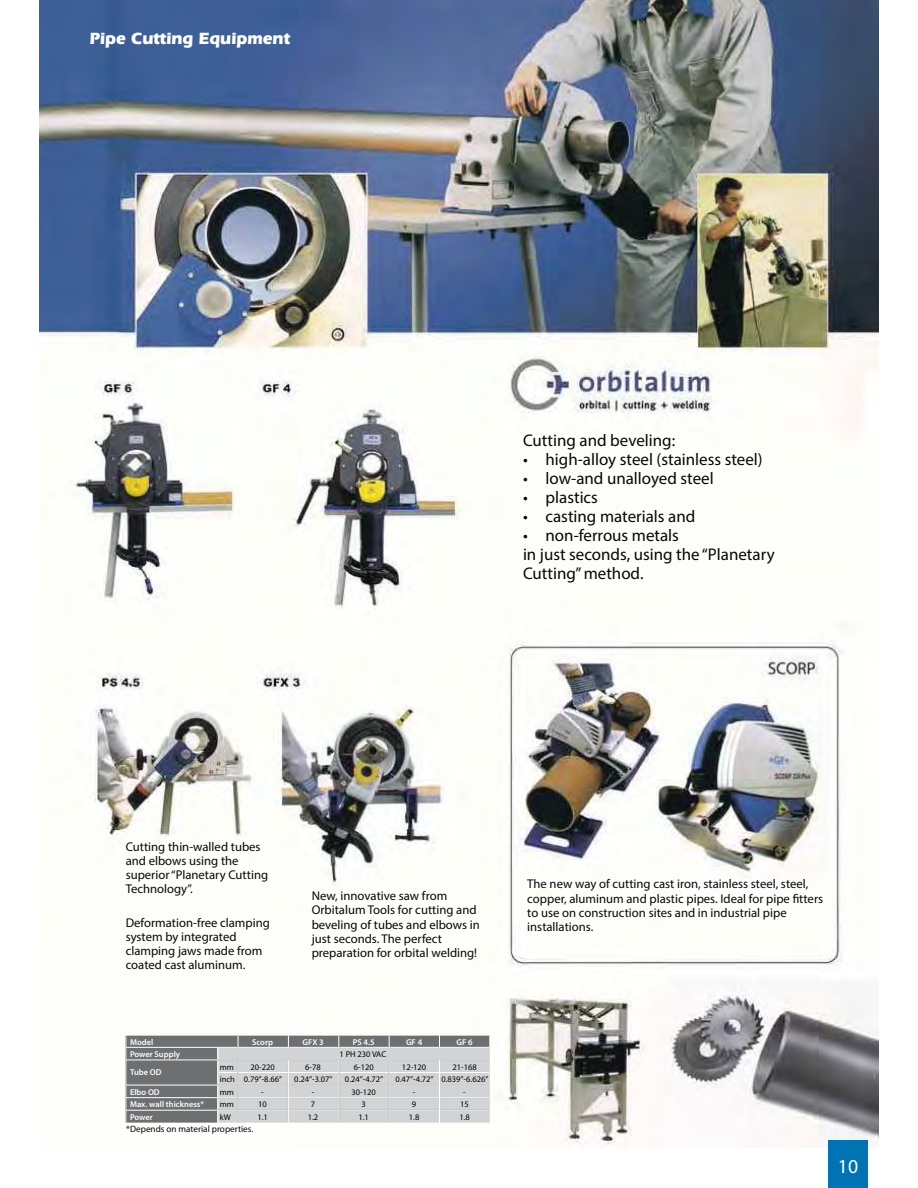
<style>
.page{position:relative;width:918px;height:1188px;background:#fff}
.page>*{position:absolute;margin:0;border:0;box-sizing:border-box;transform-origin:0 0}
.t1{font:19.8px "Myriad Pro";color:#fff}
.t2{font:16.95px/19px "Myriad Pro";color:#040809}
.t3{font:700 16.95px "Eras IT Cby BT";color:#fff}
.t4{font:12.75px/14.1px "Myriad Pro";color:#040809}
.t5{font:9.15px "Myriad Pro";color:#040809}
.t6{font:8.4px "Myriad Pro";color:#010202}
.t7{font:600 8.4px "Myriad Pro";color:#fff}
</style>
<div class="page">
<img style="left:39px;top:0;width:840px;height:1148px">
<div style="left:126px;top:1035px;width:364px;height:88px;background:#6d6f71"></div>
<div style="left:126px;top:1035px;width:364px;height:88px;border:1px solid #fff"></div>
<div style="left:218px;top:1048px;width:272px;height:75px;background:#d2d3d4"></div>
<div style="left:218px;top:1047px;width:272px;height:76px;border:1px solid #fff"></div>
<hr style="left:126px;top:1047px;width:364px;height:1px;background:#fff">
<hr style="left:126px;top:1060px;width:364px;height:1px;background:#fff">
<hr style="left:218px;top:1072px;width:272px;height:1px;background:#fff">
<hr style="left:126px;top:1085px;width:364px;height:1px;background:#fff">
<hr style="left:126px;top:1097px;width:364px;height:1px;background:#fff">
<hr style="left:126px;top:1110px;width:364px;height:1px;background:#fff">
<hr style="left:238px;top:1046px;width:1px;height:77px;background:#fff">
<svg style="left:288px;top:1035px;width:1px;height:12px"></svg>
<hr style="left:288px;top:1060px;width:1px;height:63px;background:#fff">
<svg style="left:338px;top:1035px;width:1px;height:12px"></svg>
<hr style="left:338px;top:1060px;width:1px;height:63px;background:#fff">
<svg style="left:389px;top:1035px;width:1px;height:12px"></svg>
<hr style="left:389px;top:1060px;width:1px;height:63px;background:#fff">
<svg style="left:439px;top:1035px;width:1px;height:13px"></svg>
<hr style="left:439px;top:1060px;width:1px;height:63px;background:#fff">
<hr style="left:490px;top:1035px;width:1px;height:88px;background:#fff">
<div style="left:828px;top:1141px;width:40px;height:47px;background:#0073b5"></div>
<h2 class="t3" style="left:90px;top:32px;width:202px">Pipe Cutting Equipment</h2>
<h2 class="t2" style="left:523px;top:431px;width:154px">Cutting and beveling:</h2>
<h2 class="t2" style="left:523px;top:450px;width:241px">• high-alloy steel (stainless steel)</h2>
<h2 class="t2" style="left:523px;top:469px;width:192px">• low-and unalloyed steel</h2>
<h2 class="t2" style="left:523px;top:488px;width:76px">• plastics</h2>
<h2 class="t2" style="left:523px;top:507px;width:174px">• casting materials and</h2>
<h2 class="t2" style="left:523px;top:527px;width:253px">• non-ferrous metals<br>in just seconds, using the “Planetary<br>Cutting” method.</h2>
<p class="t4" style="left:126px;top:840px;width:144px">Cutting thin-walled tubes and elbows using the superior “Planetary Cutting<br>Technology”.</p>
<p class="t4" style="left:126px;top:916px;width:146px">Deformation-free clamping system by integrated clamping jaws made from coated cast aluminum.</p>
<p class="t4" style="left:312px;top:890px;width:170px">New, innovative saw from<br>Orbitalum Tools for cutting and beveling of tubes and elbows in just seconds. The perfect preparation for orbital welding!</p>
<p class="t4" style="left:527px;top:878px;width:297px">The new way of cutting cast iron, stainless steel, steel, copper, aluminum and plastic pipes. Ideal for pipe fitters to use on construction sites and in industrial pipe installations.</p>
<p class="t7" style="left:130px;top:1038px;width:25px">Model</p>
<p class="t7" style="left:252px;top:1038px;width:22px">Scorp</p>
<p class="t7" style="left:302px;top:1038px;width:23px">GFX 3</p>
<p class="t7" style="left:353px;top:1038px;width:23px">PS 4.5</p>
<p class="t7" style="left:406px;top:1038px;width:18px">GF 4</p>
<p class="t7" style="left:456px;top:1038px;width:18px">GF 6</p>
<p class="t7" style="left:130px;top:1051px;width:52px">Power Supply</p>
<p class="t6" style="left:340px;top:1051px;width:48px">1 PH 230 VAC</p>
<p class="t7" style="left:130px;top:1069px;width:33px">Tube OD</p>
<p class="t6" style="left:220px;top:1063px;width:16px">mm</p>
<p class="t6" style="left:250px;top:1063px;width:26px">20-220</p>
<p class="t6" style="left:305px;top:1063px;width:17px">6-78</p>
<p class="t6" style="left:354px;top:1063px;width:21px">6-120</p>
<p class="t6" style="left:402px;top:1063px;width:26px">12-120</p>
<p class="t6" style="left:452px;top:1063px;width:26px">21-168</p>
<p class="t6" style="left:220px;top:1076px;width:64px">inch 0.79”-8.66’’</p>
<p class="t6" style="left:294px;top:1076px;width:40px">0.24’’-3.07’’</p>
<p class="t6" style="left:345px;top:1076px;width:40px">0.24’’-4.72’’</p>
<p class="t6" style="left:395px;top:1076px;width:94px">0.47’’-4.72’’ 0.839’’-6.626’’</p>
<p class="t7" style="left:130px;top:1088px;width:31px">Elbo OD</p>
<p class="t6" style="left:220px;top:1088px;width:16px">mm</p>
<p class="t6" style="left:261px;top:1088px;width:4px">-</p>
<p class="t6" style="left:312px;top:1088px;width:4px">-</p>
<p class="t6" style="left:352px;top:1088px;width:26px">30-120</p>
<p class="t6" style="left:413px;top:1088px;width:4px">-</p>
<p class="t6" style="left:463px;top:1088px;width:4px">-</p>
<p class="t7" style="left:130px;top:1101px;width:76px">Max. wall thickness*</p>
<p class="t6" style="left:220px;top:1101px;width:16px">mm</p>
<p class="t6" style="left:258px;top:1101px;width:10px">10</p>
<p class="t6" style="left:311px;top:1101px;width:6px">7</p>
<p class="t6" style="left:362px;top:1101px;width:6px">3</p>
<p class="t6" style="left:412px;top:1101px;width:6px">9</p>
<p class="t6" style="left:460px;top:1101px;width:10px">15</p>
<p class="t7" style="left:130px;top:1113px;width:24px">Power</p>
<p class="t6" style="left:220px;top:1113px;width:13px">kW</p>
<p class="t6" style="left:257px;top:1113px;width:12px">1.1</p>
<p class="t6" style="left:308px;top:1113px;width:12px">1.2</p>
<p class="t6" style="left:359px;top:1113px;width:12px">1.1</p>
<p class="t6" style="left:409px;top:1113px;width:12px">1.8</p>
<p class="t6" style="left:459px;top:1113px;width:12px">1.8</p>
<p class="t5" style="left:126px;top:1125px;width:128px">*Depends on material properties.</p>
<h1 class="t1" style="left:838px;top:1157px;width:22px">10</h1>
</div>
